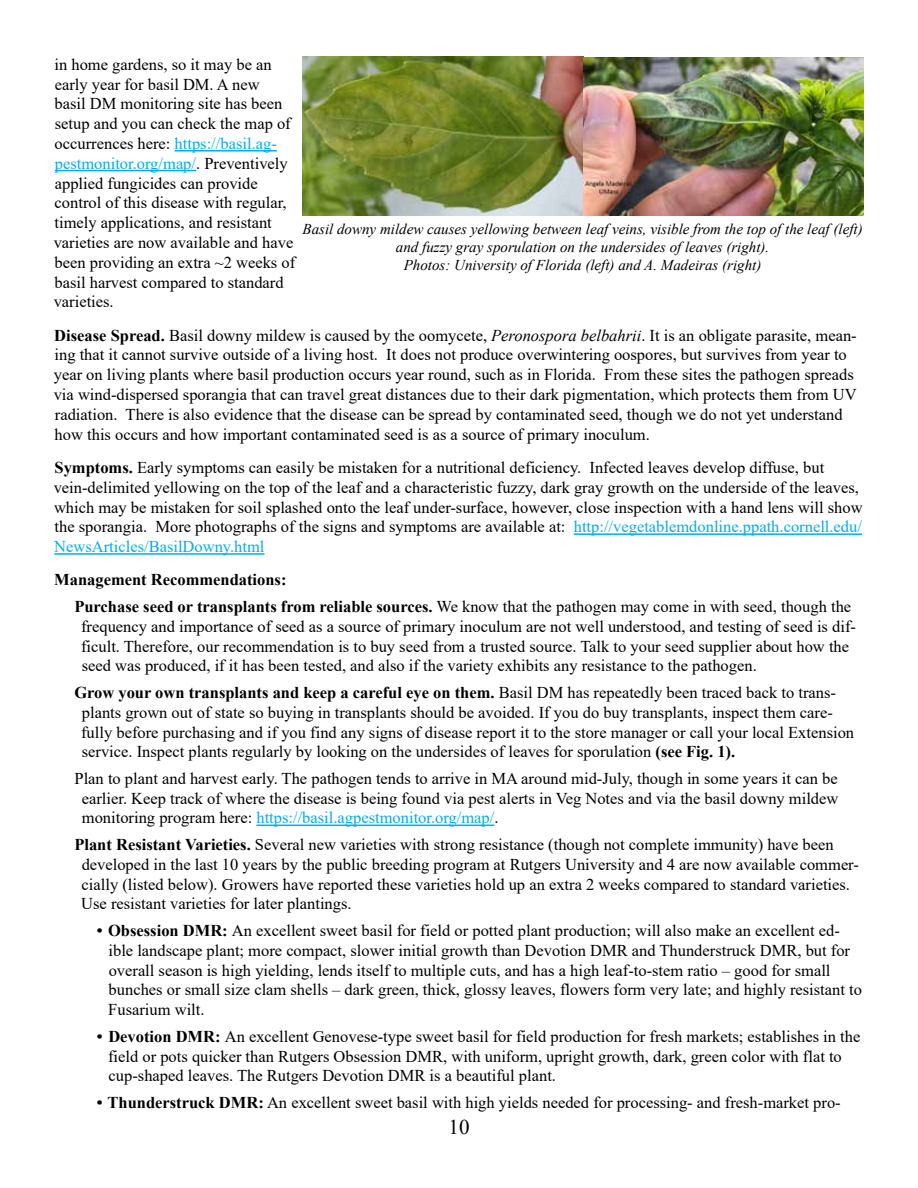
<style>
.page{position:relative;width:918px;height:1188px;background:#fff}
.page>*{position:absolute;margin:0;border:0;box-sizing:border-box;transform-origin:0 0}
.t1{font:21px "Times New Roman";color:#000}
.t2{font:16.5px/19.8px "Times New Roman";color:#000}
.t3{font:700 16.5px/26.5px "Times New Roman";color:#000}
.t4{font:italic 15px/18px "Times New Roman";color:#000;text-align:center}
.s1{color:#00aeef}
.s2{font-weight:700}
.s3{font-style:italic}
.s4{font-weight:400}
</style>
<div class="page">
<hr style="left:175px;top:150px;width:102px;height:2px;background:#00aeef">
<hr style="left:55px;top:170px;width:141px;height:1px;background:#00aeef">
<hr style="left:574px;top:533px;width:288px;height:2px;background:#00aeef">
<hr style="left:54px;top:553px;width:211px;height:2px;background:#00aeef">
<hr style="left:256px;top:825px;width:238px;height:1px;background:#00aeef">
<img style="left:302px;top:57px;width:562px;height:159px">
<p class="t2" style="left:54px;top:54px;width:243px">in home gardens, so it may be an early year for basil DM. A new<br>basil DM monitoring site has been setup and you can check the map of occurrences here: <span class="s1">https://basil.ag&shy;pestmonitor.org/map/</span>. Preventively applied fungicides can provide control of this disease with regular, timely applications, and resistant varieties are now available and have been providing an extra ~2 weeks of basil harvest compared to standard varieties.</p>
<p class="t2" style="left:54px;top:325px;width:804px"><span class="s2">Disease Spread.</span> Basil downy mildew is caused by the oomycete, <span class="s3">Peronospora belbahrii</span>. It is an obligate parasite, mean&shy;ing that it cannot survive outside of a living host. It does not produce overwintering oospores, but survives from year to year on living plants where basil production occurs year round, such as in Florida. From these sites the pathogen spreads via wind-dispersed sporangia that can travel great distances due to their dark pigmentation, which protects them from UV radiation. There is also evidence that the disease can be spread by contaminated seed, though we do not yet understand how this occurs and how important contaminated seed is as a source of primary inoculum.</p>
<p class="t2" style="left:54px;top:457px;width:810px"><span class="s2">Symptoms.</span> Early symptoms can easily be mistaken for a nutritional deficiency. Infected leaves develop diffuse, but vein-delimited yellowing on the top of the leaf and a characteristic fuzzy, dark gray growth on the underside of the leaves, which may be mistaken for soil splashed onto the leaf under-surface, however, close inspection with a hand lens will show the sporangia. More photographs of the signs and symptoms are available at: <span class="s1">http://vegetablemdonline.ppath.cornell.edu/ NewsArticles/BasilDowny.html</span></p>
<p class="t3" style="left:74px;top:566px;width:778px;text-indent:-20px">Management Recommendations:<br>Purchase seed or transplants from reliable sources. <span class="s4">We know that the pathogen may come in with seed, though the</span></p>
<p class="t2" style="left:81px;top:616px;width:776px">frequency and importance of seed as a source of primary inoculum are not well understood, and testing of seed is dif&shy;ficult. Therefore, our recommendation is to buy seed from a trusted source. Talk to your seed supplier about how the seed was produced, if it has been tested, and also if the variety exhibits any resistance to the pathogen.</p>
<p class="t2" style="left:81px;top:682px;width:775px;text-indent:-7px"><span class="s2">Grow your own transplants and keep a careful eye on them.</span> Basil DM has repeatedly been traced back to trans&shy;plants grown out of state so buying in transplants should be avoided. If you do buy transplants, inspect them care&shy;fully before purchasing and if you find any signs of disease report it to the store manager or call your local Extension service. Inspect plants regularly by looking on the undersides of leaves for sporulation <span class="s2">(see Fig. 1).</span></p>
<p class="t2" style="left:82px;top:768px;width:758px;text-align:justify;text-indent:-7px">Plan to plant and harvest early. The pathogen tends to arrive in MA around mid-July, though in some years it can be earlier. Keep track of where the disease is being found via pest alerts in Veg Notes and via the basil downy mildew monitoring program here: <span class="s1">https://basil.agpestmonitor.org/map/</span>.</p>
<p class="t2" style="left:81px;top:834px;width:779px;text-indent:-7px"><span class="s2">Plant Resistant Varieties.</span> Several new varieties with strong resistance (though not complete immunity) have been developed in the last 10 years by the public breeding program at Rutgers University and 4 are now available commer&shy;cially (listed below). Growers have reported these varieties hold up an extra 2 weeks compared to standard varieties.<br>Use resistant varieties for later plantings.</p>
<p class="t2" style="left:108px;top:920px;width:755px;text-indent:-11px"><span class="s2">• Obsession DMR:</span> An excellent sweet basil for field or potted plant production; will also make an excellent ed&shy;ible landscape plant; more compact, slower initial growth than Devotion DMR and Thunderstruck DMR, but for overall season is high yielding, lends itself to multiple cuts, and has a high leaf-to-stem ratio – good for small bunches or small size clam shells – dark green, thick, glossy leaves, flowers form very late; and highly resistant to Fusarium wilt.</p>
<p class="t2" style="left:108px;top:1026px;width:754px;text-indent:-11px"><span class="s2">• Devotion DMR:</span> An excellent Genovese-type sweet basil for field production for fresh markets; establishes in the field or pots quicker than Rutgers Obsession DMR, with uniform, upright growth, dark, green color with flat to cup-shaped leaves. The Rutgers Devotion DMR is a beautiful plant.</p>
<p class="t2" style="left:97px;top:1092px;width:745px"><span class="s2">• Thunderstruck DMR:</span> An excellent sweet basil with high yields needed for processing- and fresh-market pro-</p>
<p class="t4" style="left:303px;top:219px;width:562px">Basil downy mildew causes yellowing between leaf veins, visible from the top of the leaf (left) and fuzzy gray sporulation on the undersides of leaves (right).<br>Photos: University of Florida (left) and A. Madeiras (right)</p>
<p class="t1" style="left:448px;top:1112px;width:22px">10</p>
</div>
